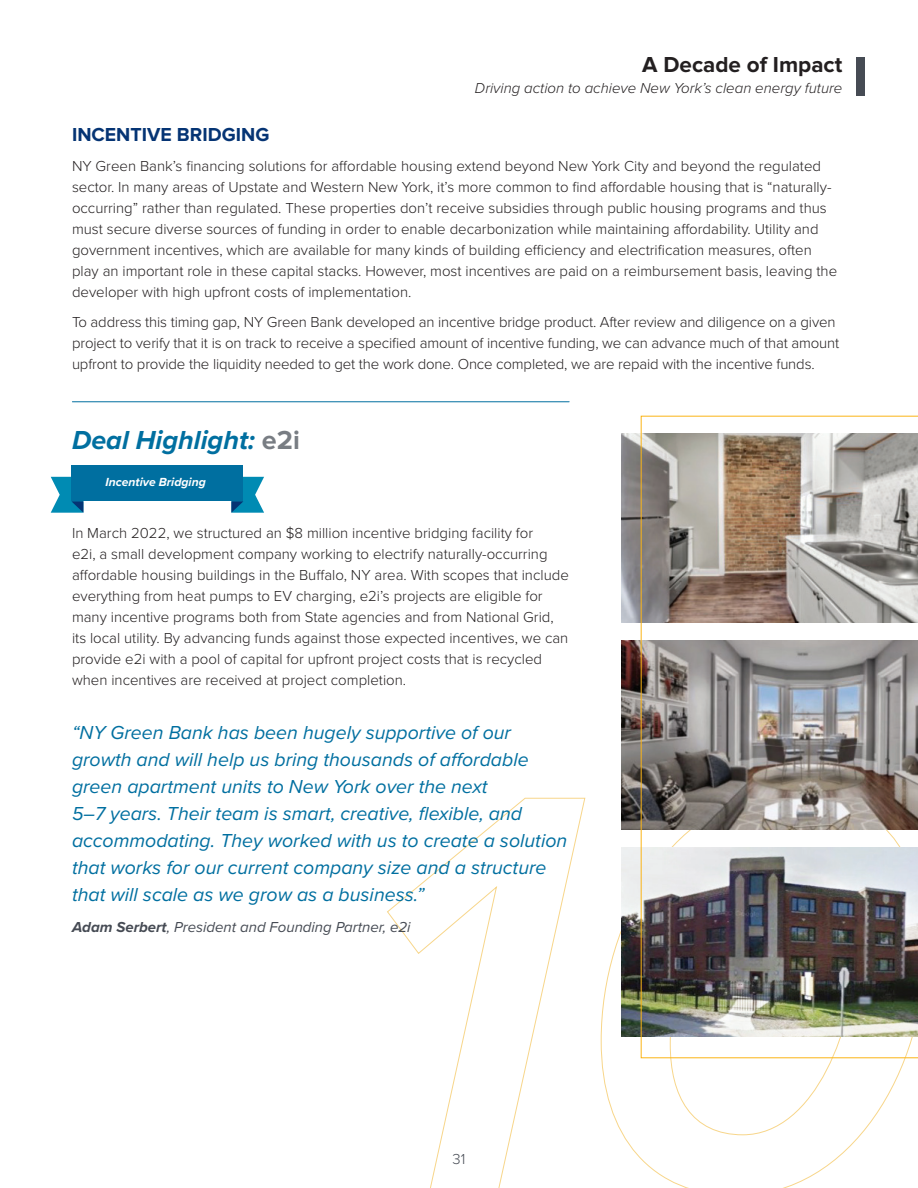
<style>
.page{position:relative;width:918px;height:1188px;background:#fff}
.page>*{position:absolute;margin:0;border:0;box-sizing:border-box;transform-origin:0 0}
.t1{font:italic 700 27px "Proxima Nova";color:#006fa0}
.t2{font:700 22.5px "Proxima Nova";color:#231f20}
.t3{font:italic 19.5px/27px "Proxima Nova";color:#006fa0}
.t4{font:700 19.5px "Proxima Nova";color:#053474}
.t5{font:300 15px/21px "Proxima Nova";color:#231f20}
.t6{font:italic 300 15px "Proxima Nova";color:#231f20}
.t7{font:italic 15px "Proxima Nova";color:#464b54}
.t8{font:300 15px "Proxima Nova";color:#464b54}
.t9{font:italic 700 12.15px "Proxima Nova";color:#fff}
.s1{font-style:normal;color:#787d83}
.s2{font-weight:700}
</style>
<div class="page">
<svg style="left:387px;top:797px;width:531px;height:391px"></svg>
<img style="left:621px;top:848px;width:20px;height:188px">
<img style="left:621px;top:640px;width:20px;height:190px">
<img style="left:621px;top:434px;width:20px;height:188px">
<svg style="left:51px;top:477px;width:32px;height:36px"></svg>
<svg style="left:231px;top:477px;width:33px;height:36px"></svg>
<div style="left:71px;top:466px;width:172px;height:35px;background:#006fa0"></div>
<div style="left:856px;top:57px;width:10px;height:39px;background:#464b54"></div>
<img style="left:641px;top:416px;width:277px;height:642px">
<hr style="left:72px;top:401px;width:497px;height:1px;background:#006fa0">
<h2 class="t2" style="left:642px;top:51px;width:202px">A Decade of Impact</h2>
<p class="t6" style="left:475px;top:77px;width:369px">Driving action to achieve New York’s clean energy future</p>
<h3 class="t4" style="left:72px;top:124px;width:199px">INCENTIVE BRIDGING</h3>
<p class="t5" style="left:72px;top:155px;width:767px">NY Green Bank’s financing solutions for affordable housing extend beyond New York City and beyond the regulated sector. In many areas of Upstate and Western New York, it’s more common to find affordable housing that is “naturally&shy;occurring” rather than regulated. These properties don’t receive subsidies through public housing programs and thus must secure diverse sources of funding in order to enable decarbonization while maintaining affordability. Utility and government incentives, which are available for many kinds of building efficiency and electrification measures, often play an important role in these capital stacks. However, most incentives are paid on a reimbursement basis, leaving the developer with high upfront costs of implementation.</p>
<p class="t5" style="left:72px;top:311px;width:769px">To address this timing gap, NY Green Bank developed an incentive bridge product. After review and diligence on a given project to verify that it is on track to receive a specified amount of incentive funding, we can advance much of that amount upfront to provide the liquidity needed to get the work done. Once completed, we are repaid with the incentive funds.</p>
<h1 class="t1" style="left:72px;top:420px;width:229px">Deal Highlight: <span class="s1">e2i</span></h1>
<p class="t9" style="left:105px;top:473px;width:102px">Incentive Bridging</p>
<p class="t5" style="left:72px;top:522px;width:498px">In March 2022, we structured an $8 million incentive bridging facility for<br>e2i, a small development company working to electrify naturally-occurring affordable housing buildings in the Buffalo, NY area. With scopes that include everything from heat pumps to EV charging, e2i’s projects are eligible for many incentive programs both from State agencies and from National Grid, its local utility. By advancing funds against those expected incentives, we can provide e2i with a pool of capital for upfront project costs that is recycled when incentives are received at project completion.</p>
<p class="t3" style="left:72px;top:718px;width:497px">“NY Green Bank has been hugely supportive of our growth and will help us bring thousands of affordable green apartment units to New York over the next<br>5–7 years. Their team is smart, creative, flexible, and accommodating. They worked with us to create a solution that works for our current company size and a structure that will scale as we grow as a business.”</p>
<p class="t7" style="left:72px;top:916px;width:340px"><span class="s2">Adam Serbert</span>, President and Founding Partner, e2i</p>
<p class="t8" style="left:453px;top:1148px;width:14px">31</p>
</div>
